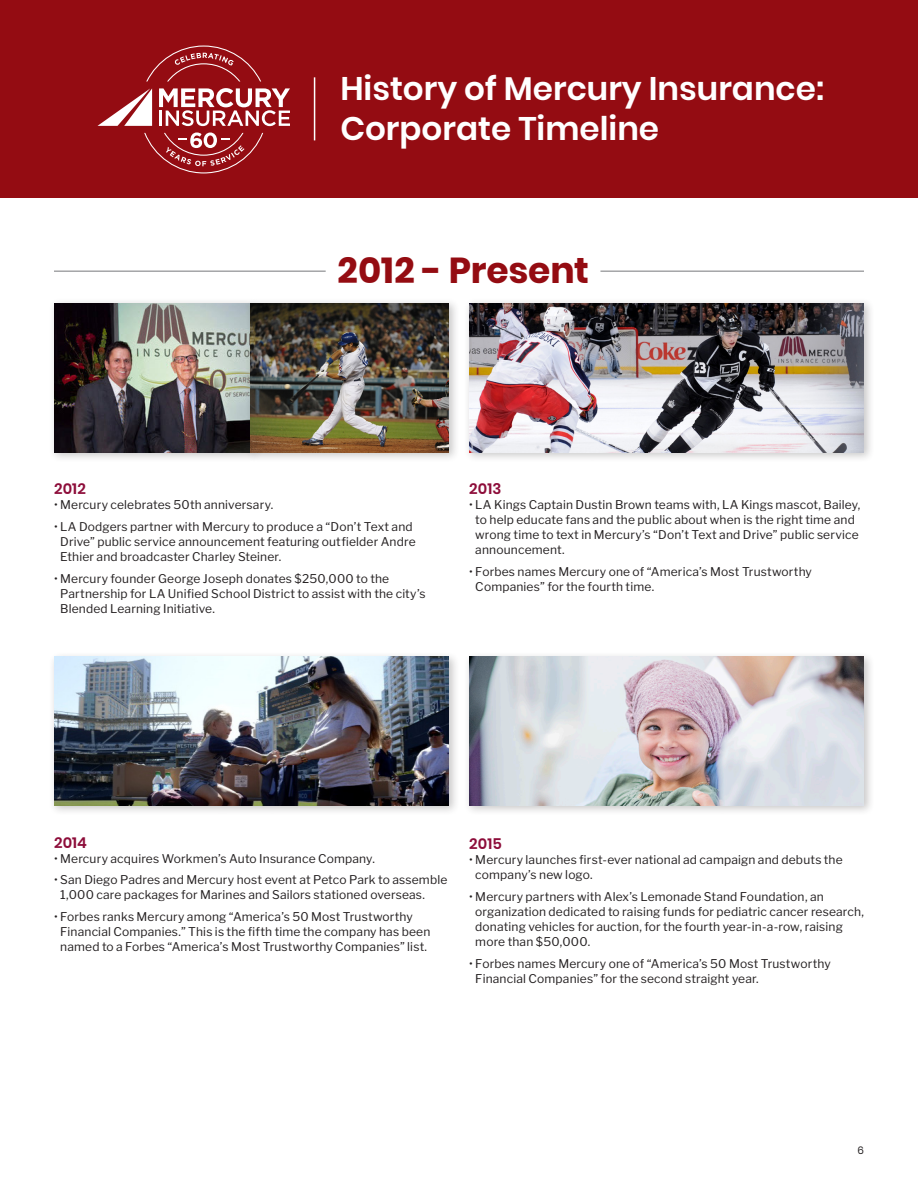
<style>
.page{position:relative;width:918px;height:1188px;background:#fff}
.page>*{position:absolute;margin:0;border:0;box-sizing:border-box;transform-origin:0 0}
.t1{font:700 36px "Poppins";letter-spacing:-.005em;color:#940c12}
.t2{font:600 32.7px/39.8px "Poppins";color:#fff}
.t3{font:600 15px "Poppins";letter-spacing:.01em;color:#8d0d3a}
.t4{font:12px/15px "Libre Franklin";letter-spacing:.015em;color:#231f20}
.t5{font:10.5px "Poppins";color:#231f20}
</style>
<div class="page">
<div style="left:0;top:0;width:918px;height:198px;background:#940c12"></div>
<img style="left:146px;top:46px;width:115px;height:35px">
<img style="left:144px;top:133px;width:119px;height:40px">
<svg style="left:97px;top:88px;width:55px;height:38px"></svg>
<svg style="left:159px;top:88px;width:131px;height:38px"></svg>
<hr style="left:159px;top:111px;width:3px;height:15px;background:#fff">
<svg style="left:166px;top:133px;width:78px;height:33px"></svg>
<hr style="left:314px;top:77px;width:1px;height:63px;background:#fff">
<hr style="left:54px;top:271px;width:272px;height:1px;background:#76787b">
<hr style="left:600px;top:271px;width:264px;height:1px;background:#76787b">
<div style="left:48px;top:298px;width:215px;height:165px;background:#231f20;opacity:.25"></div>
<img style="left:54px;top:303px;width:191px;height:149px">
<div style="left:245px;top:298px;width:215px;height:165px;background:#231f20;opacity:.25"></div>
<div style="left:48px;top:651px;width:412px;height:166px;background:#231f20;opacity:.25"></div>
<img style="left:54px;top:656px;width:395px;height:149px">
<div style="left:464px;top:298px;width:411px;height:165px;background:#231f20;opacity:.25"></div>
<img style="left:469px;top:303px;width:395px;height:149px">
<div style="left:464px;top:651px;width:411px;height:166px;background:#231f20;opacity:.25"></div>
<img style="left:469px;top:656px;width:395px;height:149px">
<h2 class="t2" style="left:340px;top:69px;width:485px">History of Mercury Insurance:<br>Corporate Timeline</h2>
<h2 class="t1" style="left:338px;top:249px;width:253px">2012 - Present</h2>
<h3 class="t3" style="left:54px;top:480px;width:34px">2012</h3>
<p class="t4" style="left:54px;top:497px;width:221px">• Mercury celebrates 50th anniversary.</p>
<p class="t4" style="left:60px;top:519px;width:357px;text-indent:-6px">• LA Dodgers partner with Mercury to produce a “Don’t Text and<br>Drive” public service announcement featuring outfielder Andre<br>Ethier and broadcaster Charley Steiner.</p>
<p class="t4" style="left:60px;top:571px;width:367px;text-indent:-6px">• Mercury founder George Joseph donates $250,000 to the<br>Partnership for LA Unified School District to assist with the city’s<br>Blended Learning Initiative.</p>
<h3 class="t3" style="left:469px;top:480px;width:34px">2013</h3>
<p class="t4" style="left:475px;top:497px;width:386px;text-indent:-6px">• LA Kings Captain Dustin Brown teams with, LA Kings mascot, Bailey, to help educate fans and the public about when is the right time and wrong time to text in Mercury’s “Don’t Text and Drive” public service announcement.</p>
<p class="t4" style="left:475px;top:564px;width:338px;text-indent:-6px">• Forbes names Mercury one of “America’s Most Trustworthy<br>Companies” for the fourth time.</p>
<h3 class="t3" style="left:54px;top:834px;width:34px">2014</h3>
<p class="t4" style="left:54px;top:851px;width:322px">• Mercury acquires Workmen’s Auto Insurance Company.</p>
<p class="t4" style="left:60px;top:873px;width:389px;text-indent:-6px">• San Diego Padres and Mercury host event at Petco Park to assemble<br>1,000 care packages for Marines and Sailors stationed overseas.</p>
<p class="t4" style="left:60px;top:909px;width:372px;text-indent:-6px">• Forbes ranks Mercury among “America’s 50 Most Trustworthy<br>Financial Companies.” This is the fifth time the company has been named to a Forbes “America’s Most Trustworthy Companies” list.</p>
<h3 class="t3" style="left:469px;top:835px;width:34px">2015</h3>
<p class="t4" style="left:475px;top:852px;width:369px;text-indent:-6px">• Mercury launches first-ever national ad campaign and debuts the company’s new logo.</p>
<p class="t4" style="left:475px;top:889px;width:390px;text-indent:-6px">• Mercury partners with Alex’s Lemonade Stand Foundation, an organization dedicated to raising funds for pediatric cancer research, donating vehicles for auction, for the fourth year-in-a-row, raising more than $50,000.</p>
<p class="t4" style="left:475px;top:956px;width:357px;text-indent:-6px">• Forbes names Mercury one of “America’s 50 Most Trustworthy<br>Financial Companies” for the second straight year.</p>
<p class="t5" style="left:857px;top:1144px;width:8px">6</p>
</div>
